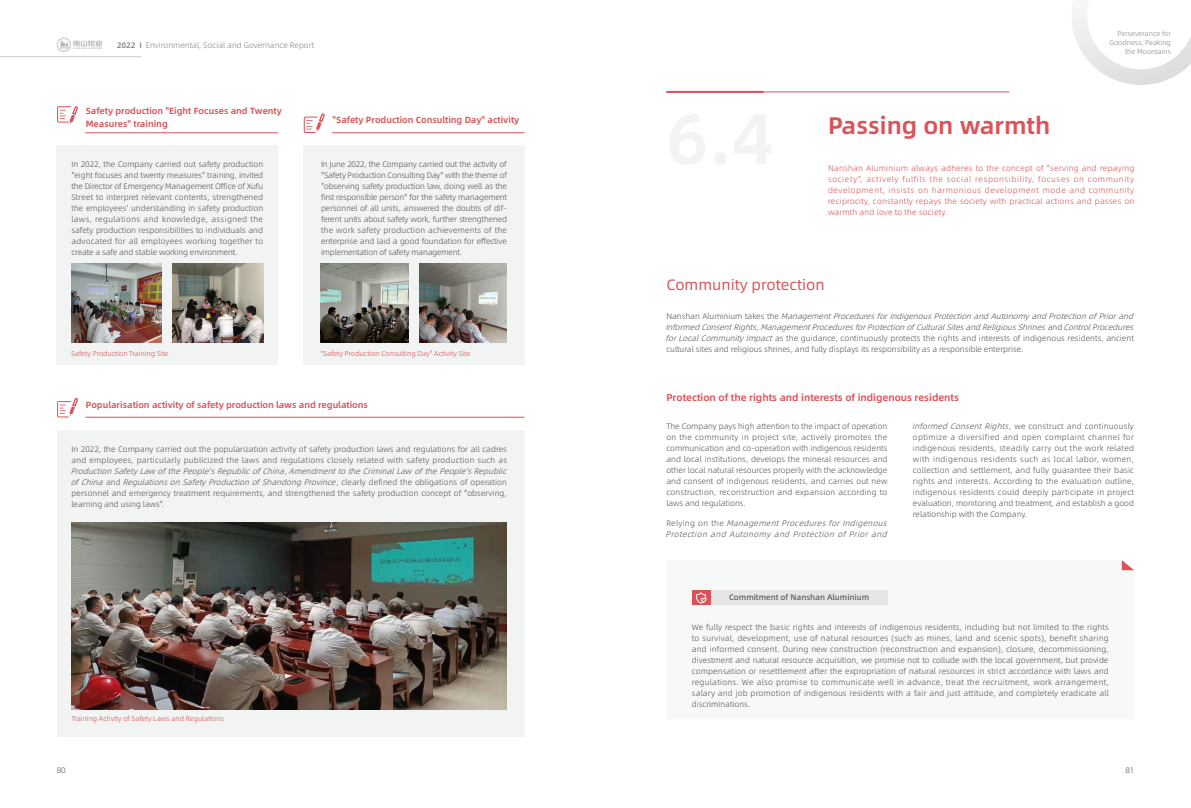
<style>
.page{position:relative;width:1191px;height:808px;background:#fff}
.page>*{position:absolute;margin:0;border:0;box-sizing:border-box;transform-origin:0 0}
.t1{font:24px "Alibaba Pu Hui Ti 2 85 Bold";color:#db5358}
.t2{font:15px "Alibaba Pu Hui Ti 2 55 Regular";color:#db5358}
.t3{font:10px "Alibaba Pu Hui Ti 2 85 Bold";color:#db5358}
.t4{font:9px/13px "Alibaba Pu Hui Ti 2 85 Bold";color:#db5358}
.t5{font:8px/11px "Alibaba Pu Hui Ti 2 45 Light";color:#595757;text-align:justify}
.t6{font:italic 8px/11px "Alibaba Pu Hui Ti 2 45 Light";color:#595757}
.t7{font:8px/11px "Alibaba Pu Hui Ti 2 45 Light";letter-spacing:.025em;color:#db5358;text-align:justify}
.t8{font:8px "Alibaba Pu Hui Ti 2 45 Light";color:#898989}
.t9{font:8px "Alibaba Pu Hui Ti 2 65 Medium";color:#595757}
.t10{font:7px "Alibaba Pu Hui Ti 2 45 Light";color:#db5358}
.t11{font:7px/9px "Alibaba Pu Hui Ti 2 45 Light";color:#898989;text-align:right}
.s1{font-family:"Alibaba Pu Hui Ti 2 85 Bold"}
.s2{font-style:italic}
.s3{font-style:normal}
</style>
<div class="page">
<div style="left:57px;top:145px;width:221px;height:220px;background:#f2f3f3"></div>
<div style="left:303px;top:145px;width:221px;height:220px;background:#f2f3f3"></div>
<hr style="left:85px;top:133px;width:193px;height:1px;background:#db5358">
<hr style="left:332px;top:133px;width:192px;height:1px;background:#db5358">
<svg style="left:57px;top:106px;width:21px;height:18px"></svg>
<svg style="left:304px;top:113px;width:21px;height:20px"></svg>
<img style="left:71px;top:263px;width:91px;height:80px">
<img style="left:172px;top:263px;width:91px;height:80px">
<img style="left:320px;top:263px;width:88px;height:80px">
<img style="left:419px;top:263px;width:88px;height:80px">
<div style="left:57px;top:430px;width:467px;height:306px;background:#f2f3f3"></div>
<hr style="left:85px;top:417px;width:439px;height:1px;background:#db5358">
<svg style="left:57px;top:398px;width:21px;height:19px"></svg>
<img style="left:71px;top:523px;width:436px;height:186px">
<hr style="left:666px;top:91px;width:97px;height:2px;background:#db5358">
<hr style="left:666px;top:92px;width:343px;height:1px;background:#db5358">
<div style="left:692px;top:591px;width:18px;height:14px;background:#db5358"></div>
<div style="left:711px;top:591px;width:176px;height:14px;background:#e6e6e6"></div>
<svg style="left:696px;top:593px;width:11px;height:10px"></svg>
<svg style="left:1121px;top:560px;width:13px;height:10px"></svg>
<svg style="left:1072px;top:6px;width:119px;height:79px"></svg>
<svg style="left:56px;top:37px;width:46px;height:15px"></svg>
<hr style="left:0;top:57px;width:141px;height:1px;background:#c9caca">
<p class="t8" style="left:117px;top:39px;width:199px"><span class="s1">2022 I</span> Environmental, Social and Governance Report</p>
<p class="t4" style="left:86px;top:104px;width:198px">Safety production "Eight Focuses and Twenty<br>Measures" training</p>
<p class="t4" style="left:332px;top:113px;width:188px">"Safety Production Consulting Day" activity</p>
<p class="t5" style="left:71px;top:158px;width:193px">In 2022, the Company carried out safety production "eight focuses and twenty measures" training, invited the Director of Emergency Management Office of Xufu Street to interpret relevant contents, strengthened the employees' understanding in safety production laws, regulations and knowledge, assigned the safety production responsibilities to individuals and advocated for all employees working together to create a safe and stable working environment.</p>
<p class="t5" style="left:321px;top:158px;width:187px">In June 2022, the Company carried out the activity of "Safety Production Consulting Day" with the theme of "observing safety production law, doing well as the first responsible person" for the safety management personnel of all units, answered the doubts of dif&shy;ferent units about safety work, further strengthened the work safety production achievements of the enterprise and laid a good foundation for effective implementation of safety management.</p>
<p class="t10" style="left:71px;top:348px;width:99px">Safety Production Training Site</p>
<p class="t10" style="left:320px;top:348px;width:151px">"Safety Production Consulting Day" Activity Site</p>
<p class="t4" style="left:86px;top:397px;width:284px">Popularisation activity of safety production laws and regulations</p>
<p class="t5" style="left:71px;top:443px;width:440px;text-align:left">In 2022, the Company carried out the popularization activity of safety production laws and regulations for all cadres and employees, particularly publicized the laws and regulations closely related with safety production such as <span class="s2">ProductionSafetyLaw ofthePeople'sRepublicofChina</span>, <span class="s2">AmendmenttotheCriminalLaw ofthePeople'sRepublic ofChina</span> a n d <span class="s2">RegulationsonSafetyProductionofShandongProvince</span>, c l e a r ly d e f i n e d t h e o b l i g a t i o n s o f o p e ra t i o n personnel and emergency treatment requirements, and strengthened the safety production concept of "observing, learning and using laws".</p>
<p class="t10" style="left:71px;top:713px;width:154px">Training Activity of Safety Laws and Regulations</p>
<h1 class="t1" style="left:828px;top:107px;width:224px">Passing on warmth</h1>
<p class="t11" style="left:1109px;top:29px;width:63px">Perseverance for<br>Goodness, Peaking the Mountains</p>
<p class="t7" style="left:828px;top:162px;width:308px">Nanshan Aluminium always adheres to the concept of "serving and repaying society", actively fulfils the social responsibility, focuses on community development, insists on harmonious development mode and community reciprocity, constantly repays the society with practical actions and passes on warmth and love to the society.</p>
<h2 class="t2" style="left:666px;top:274px;width:160px">Community protection</h2>
<p class="t6" style="left:665px;top:310px;width:472px"><span class="s3">N a n s h a n A l u m i n i u m t a k e s t h e</span> ManagementProceduresforIndigenousProtectionandAutonomyandProtectionofPriorand InformedConsentRights<span class="s3">,</span> ManagementProceduresforProtectionofCulturalSitesandReligiousShrines<span class="s3">a n d</span> ControlProcedures forLocalCommunityImpact <span class="s3">as the guidance, continuously protects the rights and interests of indigenous residents, ancient cultural sites and religious shrines, and fully displays its responsibility as a responsible enterprise.</span></p>
<p class="t3" style="left:666px;top:390px;width:294px">Protection of the rights and interests of indigenous residents</p>
<p class="t5" style="left:666px;top:420px;width:223px">The Company pays high attention to the impact of operation on the community in project site, actively promotes the communication and co-operation with indigenous residents and local institutions, develops the mineral resources and other local natural resources properly with the acknowledge and consent of indigenous residents, and carries out new construction, reconstruction and expansion according to laws and regulations.</p>
<p class="t6" style="left:665px;top:517px;width:225px"><span class="s3">R e ly i n g o n t h e</span> ManagementProceduresforIndigenous<br>Protection and Autonomy and Protection of Prior and</p>
<p class="t5" style="left:912px;top:420px;width:223px"><span class="s2">Informed ConsentRights</span>, we construct and continuously optimize a diversified and open complaint channel for indigenous residents, steadily carry out the work related with indigenous residents such as local labor, women, collection and settlement, and fully guarantee their basic rights and interests. According to the evaluation outline, indigenous residents could deeply participate in project evaluation, monitoring and treatment, and establish a good relationship with the Company.</p>
<p class="t9" style="left:729px;top:591px;width:141px">Commitment of Nanshan Aluminium</p>
<p class="t5" style="left:692px;top:621px;width:418px">We fully respect the basic rights and interests of indigenous residents, including but not limited to the rights to survival, development, use of natural resources (such as mines, land and scenic spots), benefit sharing and informed consent. During new construction (reconstruction and expansion), closure, decommissioning, divestment and natural resource acquisition, we promise not to collude with the local government, but provide compensation or resettlement after the expropriation of natural resources in strict accordance with laws and regulations. We also promise to communicate well in advance, treat the recruitment, work arrangement, salary and job promotion of indigenous residents with a fair and just attitude, and completely eradicate all discriminations.</p>
<p class="t5" style="left:57px;top:764px;width:10px">80</p>
<p class="t5" style="left:1125px;top:764px;width:10px">81</p>
</div>
